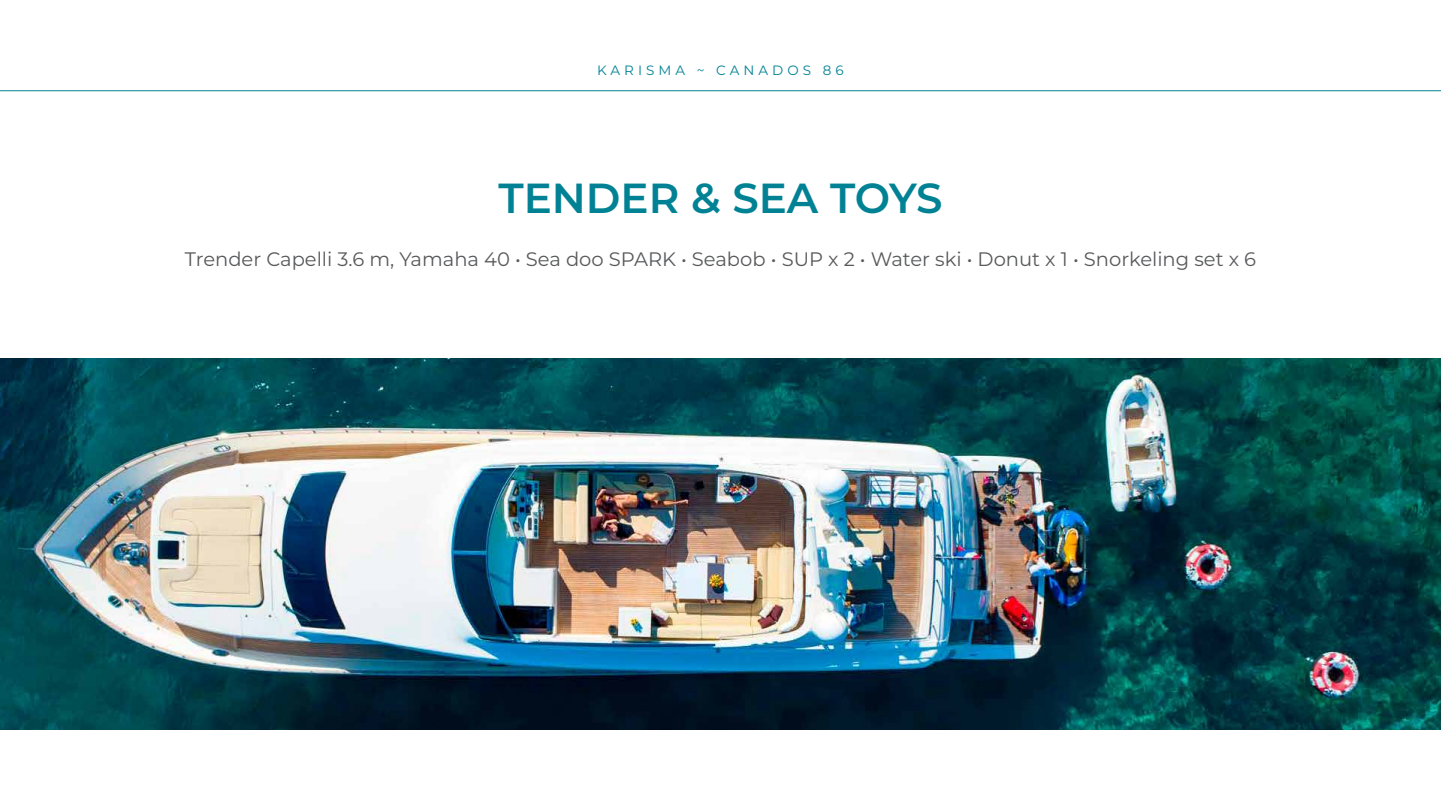
<style>
.page{position:relative;width:1441px;height:810px;background:#fff}
.page>*{position:absolute;margin:0;border:0;box-sizing:border-box;transform-origin:0 0}
.t1{font:600 42px "Montserrat";color:#008294}
.t2{font:19.5px "Montserrat";color:#58595b}
.t3{font:13.5px "Montserrat";letter-spacing:.3em;color:#008294}
</style>
<div class="page">
<img style="left:0;top:358px;width:1440px;height:371px">
<hr style="left:0;top:90px;width:1440px;height:1px;background:#008294">
<p class="t3" style="left:597px;top:61px;width:248px">KARISMA ~ CANADOS 86</p>
<h1 class="t1" style="left:498px;top:169px;width:445px">TENDER &amp; SEA TOYS</h1>
<p class="t2" style="left:185px;top:245px;width:1072px">Trender Capelli 3.6 m, Yamaha 40 • Sea doo SPARK • Seabob • SUP x 2 • Water ski • Donut x 1 • Snorkeling set x 6</p>
</div>
